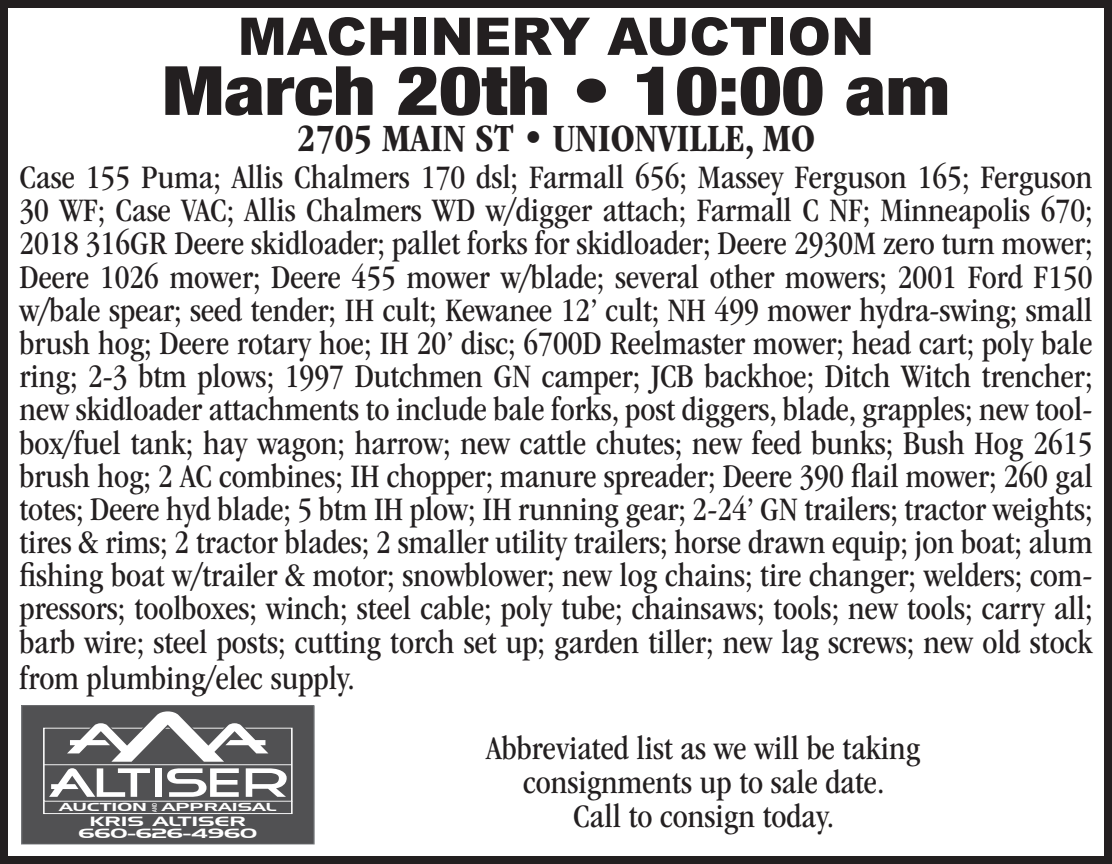
<style>
.page{position:relative;width:1112px;height:864px;background:#fff}
.page>*{position:absolute;margin:0;border:0;box-sizing:border-box;transform-origin:0 0}
.t1{font:900 condensed 68px "Helvetica Neue";color:#231f20;scale:1.2 1}
.t2{font:900 52px "Arial";color:#231f20}
.t3{font:700 condensed 40px "ITC Garamond Std";color:#231f20}
.t4{font:condensed 34px/33.2px "ITC Garamond Std";color:#231f20;text-align:justify}
.t5{font:12.8px/12.8px "Handel Gothic BT";color:#fff;text-align:center;scale:1.69 1}
.t6{font:11.2px "Handel Gothic BT";color:#fff;scale:1.69 1}
.t7{font:6.4px "Handel Gothic BT";color:#fff;scale:.59 1}
</style>
<div class="page">
<div style="left:0;top:0;width:1112px;height:864px;border:8px solid #231f20"></div>
<div style="left:22px;top:706px;width:292px;height:138px;background:#515153"></div>
<div style="left:22px;top:706px;width:292px;height:138px;border:1px solid #76787b"></div>
<hr style="left:44px;top:764px;width:248px;height:1px;background:#fff">
<svg style="left:39px;top:711px;width:248px;height:133px"></svg>
<div style="left:43px;top:801px;width:249px;height:13px;border:1px solid #fff"></div>
<h2 class="t2" style="left:238px;top:-1px;width:638px">MACHINERY AUCTION</h2>
<h1 class="t1" style="left:162px;top:35px;width:657px">March 20th • 10:00 am</h1>
<p class="t3" style="left:297px;top:116px;width:519px">2705 MAIN ST • UNIONVILLE, MO</p>
<p class="t4" style="left:20px;top:161px;width:1074px">Case 155 Puma; Allis Chalmers 170 dsl; Farmall 656; Massey Ferguson 165; Ferguson 30 WF; Case VAC; Allis Chalmers WD w/digger attach; Farmall C NF; Minneapolis 670; 2018 316GR Deere skidloader; pallet forks for skidloader; Deere 2930M zero turn mower; Deere 1026 mower; Deere 455 mower w/blade; several other mowers; 2001 Ford F150 w/bale spear; seed tender; IH cult; Kewanee 12’ cult; NH 499 mower hydra-swing; small brush hog; Deere rotary hoe; IH 20’ disc; 6700D Reelmaster mower; head cart; poly bale ring; 2-3 btm plows; 1997 Dutchmen GN camper; JCB backhoe; Ditch Witch trencher; new skidloader attachments to include bale forks, post diggers, blade, grapples; new tool&shy;box/fuel tank; hay wagon; harrow; new cattle chutes; new feed bunks; Bush Hog 2615 brush hog; 2 AC combines; IH chopper; manure spreader; Deere 390 flail mower; 260 gal totes; Deere hyd blade; 5 btm IH plow; IH running gear; 2-24’ GN trailers; tractor weights; tires &amp; rims; 2 tractor blades; 2 smaller utility trailers; horse drawn equip; jon boat; alum fishing boat w/trailer &amp; motor; snowblower; new log chains; tire changer; welders; com&shy;pressors; toolboxes; winch; steel cable; poly tube; chainsaws; tools; new tools; carry all; barb wire; steel posts; cutting torch set up; garden tiller; new lag screws; new old stock from plumbing/elec supply.</p>
<p class="t4" style="left:486px;top:731px;width:436px;text-align:center">Abbreviated list as we will be taking consignments up to sale date.<br>Call to consign today.</p>
<p class="t7" style="left:151px;top:812px;width:16px;rotate:-90deg">AND</p>
<p class="t6" style="left:59px;top:801px;width:53px">AUCTION</p>
<p class="t6" style="left:162px;top:801px;width:69px">APPRAISAL</p>
<p class="t5" style="left:78px;top:815px;width:107px">KRIS ALTISER<br>660-626-4960</p>
</div>
